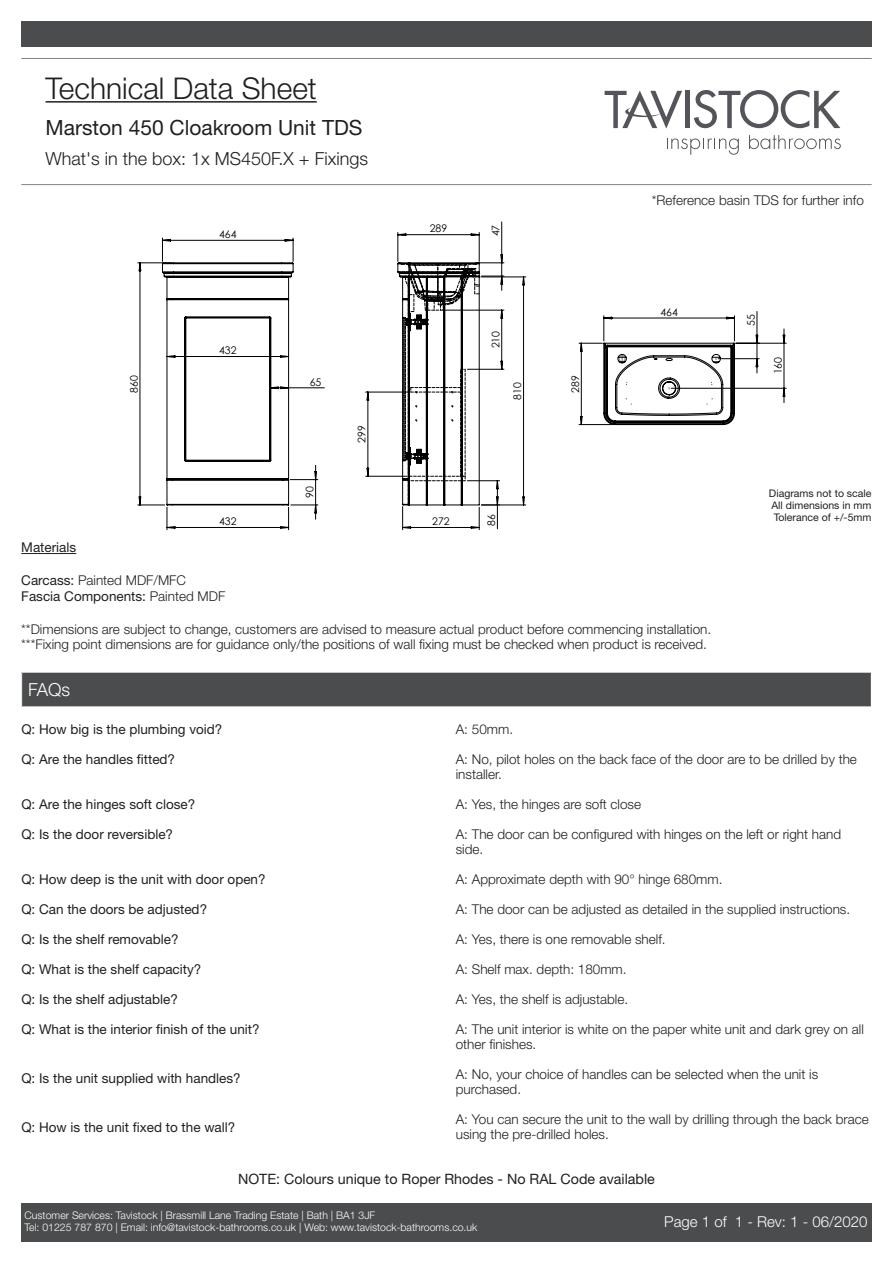
<style>
.page{position:relative;width:893px;height:1263px;background:#fff}
.page>*{position:absolute;margin:0;border:0;box-sizing:border-box;transform-origin:0 0}
.t1{font:300 30px "Helvetica Neue LT Std";color:#231f20}
.notes{font:21px "Helvetica Neue LT Std";color:#231f20}
.notes-2{font:300 18px "Helvetica Neue LT Std";color:#231f20}
.Headings_1{font:300 18px "Helvetica Neue LT Std";color:#fff}
.t2{font:300 15px "Helvetica Neue LT Std";color:#fff}
.notes-3{font:14.25px "Helvetica Neue LT Std";color:#231f20}
.Headings_1-2{font:300 13.5px/15px "Helvetica Neue LT Std";color:#231f20}
.Headings_1-3{font:13.5px "Helvetica Neue LT Std";color:#231f20}
.notes-4{font:300 13.5px "Helvetica Neue LT Std";color:#231f20}
.t3{font:300 10.5px/12.6px "Helvetica Neue LT Std";color:#fff}
.notes-5{font:10.5px "Helvetica Neue LT Std";color:#231f20}
.t4{font:10.5px "Century Gothic";color:#000}
.s1{font-weight:400}
.s2{font-weight:300}
</style>
<div class="page">
<div style="left:21px;top:1203px;width:851px;height:38px;background:#4b4c4d"></div>
<hr style="left:46px;top:101px;width:271px;height:2px;background:#231f20">
<svg style="left:667px;top:139px;width:72px;height:16px"></svg>
<svg style="left:749px;top:135px;width:92px;height:14px"></svg>
<div style="left:685px;top:91px;width:5px;height:37px;background:#54555a"></div>
<svg style="left:694px;top:90px;width:146px;height:38px"></svg>
<svg style="left:605px;top:91px;width:77px;height:38px"></svg>
<hr style="left:21px;top:58px;width:851px;height:1px;background:#808285">
<hr style="left:21px;top:184px;width:851px;height:1px;background:#808285">
<div style="left:21px;top:21px;width:851px;height:26px;background:#4b4c4d"></div>
<hr style="left:21px;top:553px;width:55px;height:1px;background:#231f20">
<div style="left:22px;top:672px;width:849px;height:35px;background:#4b4c4d"></div>
<hr style="left:21px;top:706px;width:851px;height:1px;background:#fff">
<hr style="left:21px;top:672px;width:851px;height:1px;background:#fff">
<svg style="left:137px;top:221px;width:476px;height:308px"></svg>
<svg style="left:162px;top:262px;width:132px;height:244px"></svg>
<svg style="left:397px;top:262px;width:129px;height:244px"></svg>
<svg style="left:603px;top:311px;width:184px;height:114px"></svg>
<h1 class="t1" style="left:46px;top:70px;width:273px">Technical Data Sheet</h1>
<p class="notes" style="left:45px;top:115px;width:319px">Marston 450 Cloakroom Unit TDS</p>
<p class="notes-2" style="left:45px;top:148px;width:324px">What's in the box: 1x MS450F.X + Fixings</p>
<p class="t4" style="left:219px;top:227px;width:19px">464</p>
<p class="t4" style="left:127px;top:393px;width:19px;rotate:-90deg">860</p>
<p class="t4" style="left:219px;top:343px;width:19px">432</p>
<p class="t4" style="left:219px;top:514px;width:19px">432</p>
<p class="Headings_1-3" style="left:21px;top:539px;width:56px">Materials</p>
<p class="Headings_1-2" style="left:21px;top:572px;width:166px"><span class="s1">Carcass:</span> Painted MDF/MFC</p>
<p class="Headings_1-3" style="left:21px;top:588px;width:206px">Fascia Components: <span class="s2">Painted MDF</span></p>
<p class="t4" style="left:310px;top:374px;width:13px">65</p>
<p class="t4" style="left:302px;top:498px;width:13px;rotate:-90deg">90</p>
<p class="t4" style="left:354px;top:443px;width:19px;rotate:-90deg">299</p>
<p class="t4" style="left:430px;top:221px;width:19px">289</p>
<p class="t4" style="left:488px;top:236px;width:13px;rotate:-90deg">47</p>
<p class="t4" style="left:488px;top:348px;width:19px;rotate:-90deg">210</p>
<p class="t4" style="left:510px;top:400px;width:19px;rotate:-90deg">810</p>
<p class="t4" style="left:432px;top:514px;width:19px">272</p>
<p class="t4" style="left:484px;top:526px;width:13px;rotate:-90deg">86</p>
<p class="t4" style="left:568px;top:393px;width:19px;rotate:-90deg">289</p>
<p class="notes-4" style="left:652px;top:192px;width:214px">*Reference basin TDS for further info</p>
<p class="t4" style="left:660px;top:305px;width:19px">464</p>
<p class="t4" style="left:743px;top:326px;width:13px;rotate:-90deg">55</p>
<p class="t4" style="left:771px;top:374px;width:19px;rotate:-90deg">160</p>
<p class="notes-5" style="left:769px;top:486px;width:104px">Diagrams not to scale</p>
<p class="notes-5" style="left:771px;top:498px;width:101px">All dimensions in mm</p>
<p class="notes-5" style="left:774px;top:510px;width:99px">Tolerance of +/-5mm</p>
<p class="notes-4" style="left:21px;top:621px;width:691px">**Dimensions are subject to change, customers are advised to measure actual product before commencing installation.</p>
<p class="notes-4" style="left:21px;top:636px;width:687px">***Fixing point dimensions are for guidance only/the positions of wall fixing must be checked when product is received.</p>
<p class="Headings_1" style="left:28px;top:678px;width:44px">FAQs</p>
<p class="Headings_1-3" style="left:21px;top:721px;width:203px">Q: How big is the plumbing void?</p>
<p class="Headings_1-3" style="left:21px;top:751px;width:155px">Q: Are the handles fitted?</p>
<p class="Headings_1-3" style="left:21px;top:796px;width:176px">Q: Are the hinges soft close?</p>
<p class="Headings_1-3" style="left:21px;top:826px;width:153px">Q: Is the door reversible?</p>
<p class="Headings_1-3" style="left:21px;top:871px;width:246px">Q: How deep is the unit with door open?</p>
<p class="Headings_1-3" style="left:21px;top:901px;width:187px">Q: Can the doors be adjusted?</p>
<p class="Headings_1-3" style="left:21px;top:931px;width:159px">Q: Is the shelf removable?</p>
<p class="Headings_1-3" style="left:21px;top:961px;width:182px">Q: What is the shelf capacity?</p>
<p class="Headings_1-3" style="left:21px;top:991px;width:158px">Q: Is the shelf adjustable?</p>
<p class="Headings_1-3" style="left:21px;top:1021px;width:240px">Q: What is the interior finish of the unit?</p>
<p class="Headings_1-3" style="left:21px;top:1070px;width:221px">Q: Is the unit supplied with handles?</p>
<p class="Headings_1-3" style="left:21px;top:1119px;width:216px">Q: How is the unit fixed to the wall?</p>
<p class="Headings_1-2" style="left:456px;top:722px;width:59px">A: 50mm.</p>
<p class="Headings_1-2" style="left:456px;top:752px;width:403px">A: No, pilot holes on the back face of the door are to be drilled by the installer.</p>
<p class="Headings_1-2" style="left:456px;top:797px;width:187px">A: Yes, the hinges are soft close</p>
<p class="Headings_1-2" style="left:456px;top:827px;width:387px">A: The door can be configured with hinges on the left or right hand side.</p>
<p class="Headings_1-2" style="left:456px;top:872px;width:268px">A: Approximate depth with 90° hinge 680mm.</p>
<p class="Headings_1-2" style="left:456px;top:902px;width:396px">A: The door can be adjusted as detailed in the supplied instructions.</p>
<p class="Headings_1-2" style="left:456px;top:932px;width:211px">A: Yes, there is one removable shelf.</p>
<p class="Headings_1-2" style="left:456px;top:962px;width:172px">A: Shelf max. depth: 180mm.</p>
<p class="Headings_1-2" style="left:456px;top:992px;width:174px">A: Yes, the shelf is adjustable.</p>
<p class="Headings_1-2" style="left:456px;top:1022px;width:410px">A: The unit interior is white on the paper white unit and dark grey on all other finishes.</p>
<p class="Headings_1-2" style="left:456px;top:1067px;width:364px">A: No, your choice of handles can be selected when the unit is purchased.</p>
<p class="Headings_1-2" style="left:456px;top:1112px;width:414px">A: You can secure the unit to the wall by drilling through the back brace using the pre-drilled holes.</p>
<p class="notes-3" style="left:238px;top:1170px;width:418px">NOTE: Colours unique to Roper Rhodes - No RAL Code available</p>
<p class="t3" style="left:25px;top:1208px;width:454px">Customer Services: Tavistock | Brassmill Lane Trading Estate | Bath | BA1 3JF<br>Tel: 01225 787 870 | Email: info@tavistock-bathrooms.co.uk | Web: www.tavistock-bathrooms.co.uk</p>
<p class="t2" style="left:664px;top:1212px;width:205px">Page 1 of 1 - Rev: 1 - 06/2020</p>
</div>
